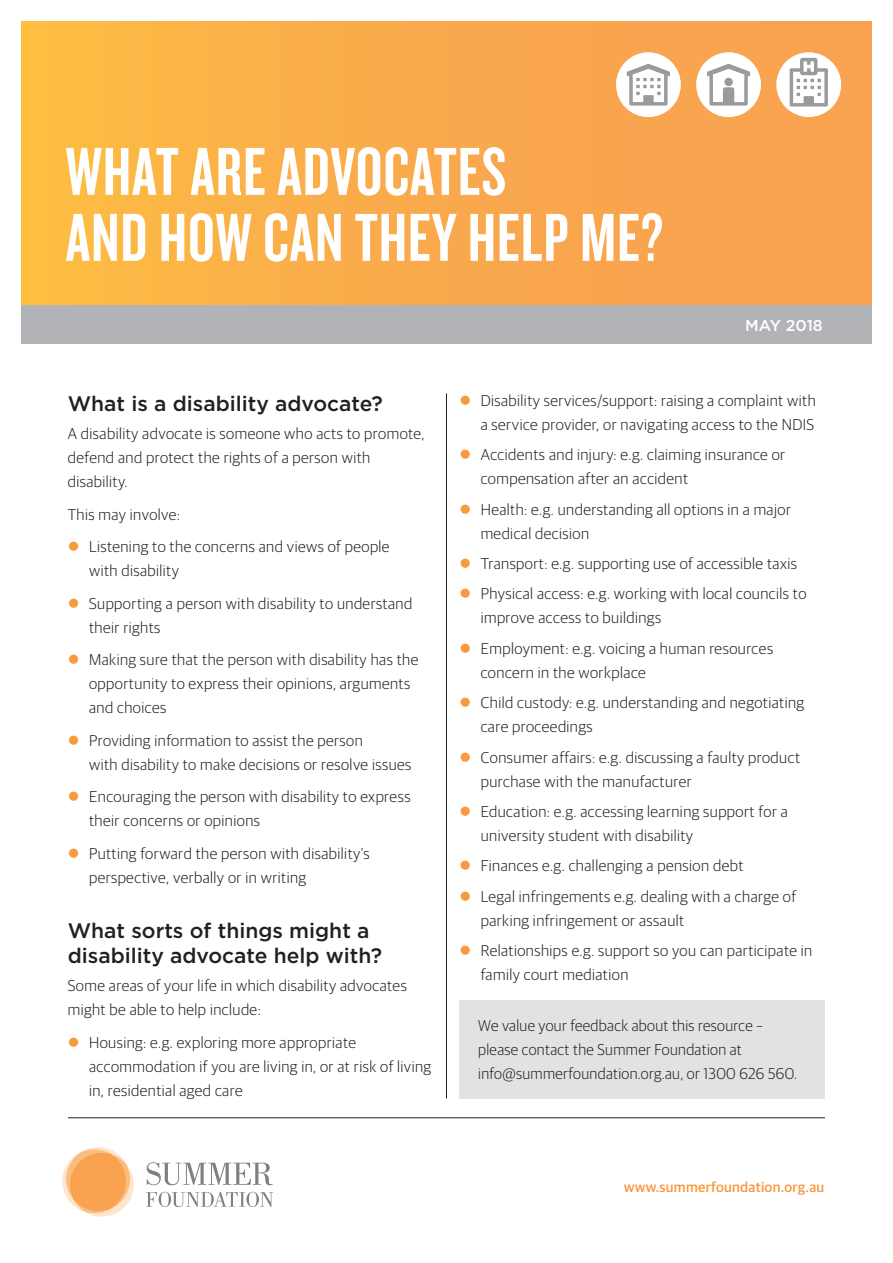
<style>
.page{position:relative;width:893px;height:1263px;background:#fff}
.page>*{position:absolute;margin:0;border:0;box-sizing:border-box;transform-origin:0 0}
.t1{font:70.5px/66px "Knockout 48 Featherweight";letter-spacing:.015em;color:#fff}
.t2{font:500 21px/25.3px "Gotham";color:#231f20}
.t3{font:300 15.75px/24px "Guardian Sans";letter-spacing:.03em;color:#231f20}
.t4{font:500 15.75px "Gotham";color:#fff}
.t5{font:500 14.25px "Guardian Sans";letter-spacing:.02em;color:#f8993d}
</style>
<div class="page">
<div style="left:21px;top:22px;width:851px;height:283px;background:linear-gradient(to right,#fdba44,#f89e53)"></div>
<hr style="left:68px;top:1117px;width:757px;height:1px;background:#231f20">
<div style="left:21px;top:306px;width:851px;height:38px;background:#b2b3b7"></div>
<hr style="left:446px;top:393px;width:1px;height:705px;background:#231f20">
<svg style="left:616px;top:52px;width:65px;height:65px"></svg>
<svg style="left:696px;top:52px;width:65px;height:65px"></svg>
<svg style="left:776px;top:52px;width:65px;height:65px"></svg>
<svg style="left:147px;top:1162px;width:126px;height:23px"></svg>
<svg style="left:146px;top:1192px;width:127px;height:15px"></svg>
<svg style="left:62px;top:1147px;width:72px;height:69px"></svg>
<div style="left:459px;top:1000px;width:366px;height:98px;background:#e1e2e4"></div>
<h1 class="t1" style="left:66px;top:136px;width:599px">WHAT ARE ADVOCATES<br>AND HOW CAN THEY HELP ME?</h1>
<p class="t4" style="left:745px;top:317px;width:79px">MAY 2018</p>
<h2 class="t2" style="left:68px;top:390px;width:317px">What is a disability advocate?</h2>
<p class="t3" style="left:68px;top:421px;width:358px">A disability advocate is someone who acts to promote, defend and protect the rights of a person with disability.</p>
<p class="t3" style="left:89px;top:497px;width:302px;line-height:32.5px;text-indent:-21px">This may involve:<br>Listening to the concerns and views of people</p>
<p class="t3" style="left:89px;top:553px;width:325px;line-height:32.5px">with disability<br>Supporting a person with disability to understand</p>
<p class="t3" style="left:89px;top:610px;width:331px;line-height:32.5px">their rights<br>Making sure that the person with disability has the</p>
<p class="t3" style="left:89px;top:671px;width:323px">opportunity to express their opinions, arguments and choices</p>
<p class="t3" style="left:89px;top:727px;width:324px">Providing information to assist the person<br>with disability to make decisions or resolve issues</p>
<p class="t3" style="left:89px;top:784px;width:323px">Encouraging the person with disability to express their concerns or opinions</p>
<p class="t3" style="left:89px;top:840px;width:282px">Putting forward the person with disability’s perspective, verbally or in writing</p>
<h2 class="t2" style="left:68px;top:917px;width:316px">What sorts of things might a disability advocate help with?</h2>
<p class="t3" style="left:68px;top:973px;width:341px">Some areas of your life in which disability advocates might be able to help include:</p>
<p class="t3" style="left:89px;top:1029px;width:344px">Housing: e.g. exploring more appropriate accommodation if you are living in, or at risk of living in, residential aged care</p>
<p class="t3" style="left:481px;top:387px;width:337px">Disability services/support: raising a complaint with a service provider, or navigating access to the NDIS</p>
<p class="t3" style="left:481px;top:442px;width:306px">Accidents and injury: e.g. claiming insurance or compensation after an accident</p>
<p class="t3" style="left:481px;top:496px;width:312px">Health: e.g. understanding all options in a major medical decision</p>
<p class="t3" style="left:481px;top:547px;width:327px;line-height:30.5px">Transport: e.g. supporting use of accessible taxis<br>Physical access: e.g. working with local councils to</p>
<p class="t3" style="left:481px;top:602px;width:294px;line-height:30.5px">improve access to buildings<br>Employment: e.g. voicing a human resources</p>
<p class="t3" style="left:481px;top:656px;width:325px;line-height:30.5px">concern in the workplace<br>Child custody: e.g. understanding and negotiating</p>
<p class="t3" style="left:481px;top:710px;width:321px;line-height:30.5px">care proceedings<br>Consumer affairs: e.g. discussing a faulty product</p>
<p class="t3" style="left:481px;top:765px;width:309px;line-height:30.5px">purchase with the manufacturer<br>Education: e.g. accessing learning support for a</p>
<p class="t3" style="left:481px;top:819px;width:317px;line-height:30.5px">university student with disability<br>Finances e.g. challenging a pension debt<br>Legal infringements e.g. dealing with a charge of</p>
<p class="t3" style="left:481px;top:904px;width:333px;line-height:30.5px">parking infringement or assault<br>Relationships e.g. support so you can participate in</p>
<p class="t3" style="left:481px;top:962px;width:149px">family court mediation</p>
<p class="t3" style="left:478px;top:1013px;width:320px">We value your feedback about this resource – please contact the Summer Foundation at info@summerfoundation.org.au, or 1300 626 560.</p>
<p class="t5" style="left:624px;top:1177px;width:202px">www.summerfoundation.org.au</p>
</div>
